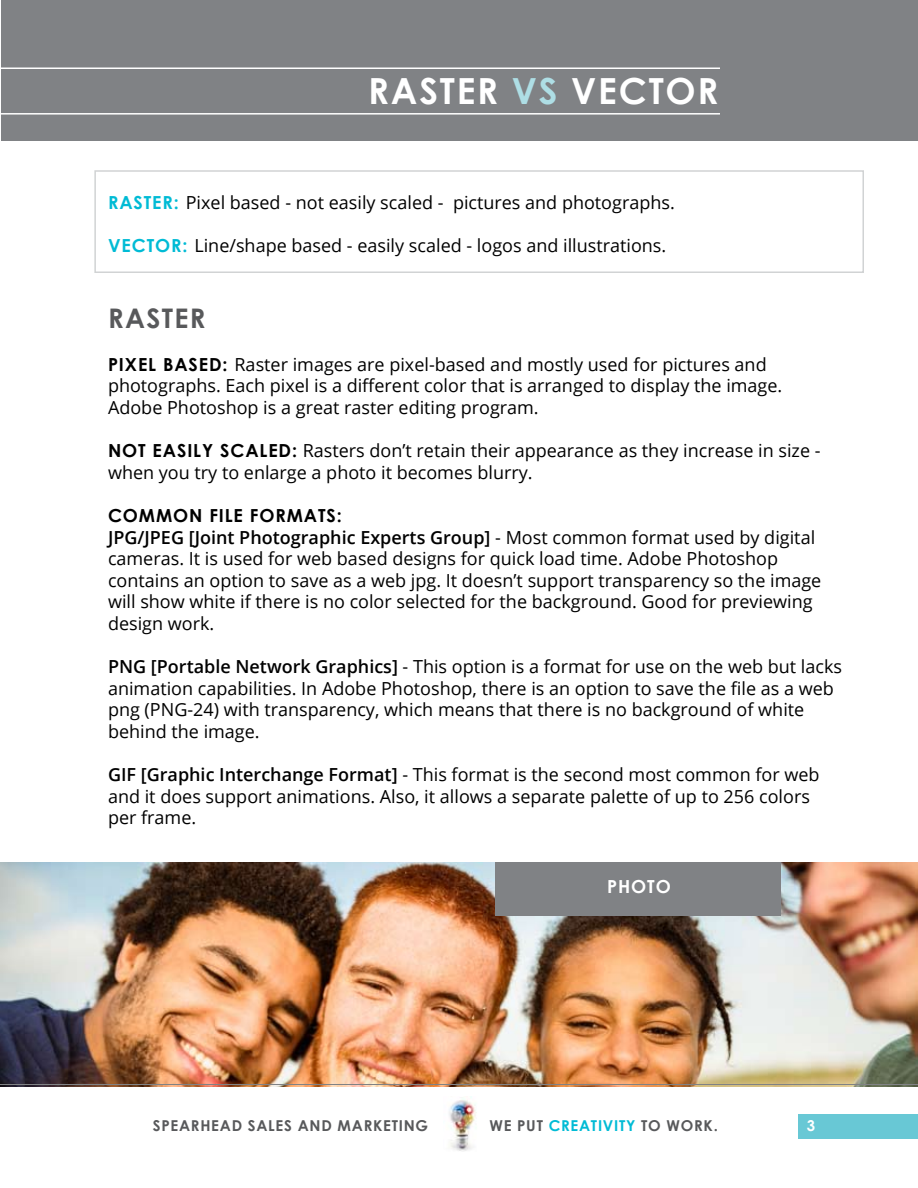
<style>
.page{position:relative;width:918px;height:1188px;background:#fff}
.page>*{position:absolute;margin:0;border:0;box-sizing:border-box;transform-origin:0 0}
.t1{font:700 36px "Century Gothic";letter-spacing:.05em;color:#fff}
.t2{font:700 27px "Century Gothic";letter-spacing:.05em;color:#58595b}
.t3{font:18px/21.6px "Open Sans";color:#000}
.t4{font:700 18px "Century Gothic";letter-spacing:.05em;color:#000}
.t5{font:700 18px "Century Gothic";letter-spacing:.05em;color:#fff}
.t6{font:700 15px "Century Gothic";letter-spacing:.05em;color:#58595b}
.t7{font:700 15px "Century Gothic";color:#fff}
.s1{color:#aedee5}
.s2{font-family:"Century Gothic";font-weight:700;color:#00bbd5}
.s3{font-family:"Century Gothic";font-weight:700}
.s4{font-weight:600}
.s5{color:#00bbd5}
</style>
<div class="page">
<img style="left:0;top:863px;width:918px;height:223px">
<img style="left:449px;top:1096px;width:28px;height:55px">
<div style="left:798px;top:1114px;width:120px;height:24px;background:#68c8d5"></div>
<hr style="left:0;top:1084px;width:918px;height:1px;background:#808285">
<div style="left:1px;top:0;width:917px;height:140px;background:#808285"></div>
<hr style="left:0;top:68px;width:720px;height:1px;background:#fff">
<hr style="left:0;top:113px;width:720px;height:2px;background:#fff">
<div style="left:94px;top:170px;width:770px;height:103px;border:2px solid #d1d3d4"></div>
<div style="left:495px;top:862px;width:286px;height:54px;background:#808285"></div>
<h1 class="t1" style="left:368px;top:63px;width:352px">RASTER <span class="s1">VS</span> VECTOR</h1>
<p class="t3" style="left:108px;top:191px;width:568px"><span class="s2">RASTER:</span> Pixel based - not easily scaled - pictures and photographs.</p>
<p class="t3" style="left:108px;top:234px;width:560px"><span class="s2">VECTOR:</span> Line/shape based - easily scaled - logos and illustrations.</p>
<h2 class="t2" style="left:108px;top:297px;width:99px">RASTER</h2>
<p class="t3" style="left:108px;top:353px;width:676px"><span class="s3">PIXEL BASED:</span> Raster images are pixel-based and mostly used for pictures and photographs. Each pixel is a different color that is arranged to display the image.<br>Adobe Photoshop is a great raster editing program.</p>
<p class="t3" style="left:108px;top:439px;width:714px"><span class="s3">NOT EASILY SCALED:</span> Rasters don’t retain their appearance as they increase in size - when you try to enlarge a photo it becomes blurry.</p>
<p class="t4" style="left:108px;top:502px;width:235px">COMMON FILE FORMATS:</p>
<p class="t3" style="left:108px;top:526px;width:715px"><span class="s4">JPG/JPEG [Joint Photographic Experts Group]</span> - Most common format used by digital cameras. It is used for web based designs for quick load time. Adobe Photoshop contains an option to save as a web jpg. It doesn’t support transparency so the image will show white if there is no color selected for the background. Good for previewing design work.</p>
<p class="t3" style="left:108px;top:655px;width:736px"><span class="s4">PNG [Portable Network Graphics]</span> - This option is a format for use on the web but lacks animation capabilities. In Adobe Photoshop, there is an option to save the file as a web png (PNG-24) with transparency, which means that there is no background of white behind the image.</p>
<p class="t3" style="left:108px;top:763px;width:713px"><span class="s4">GIF [Graphic Interchange Format]</span> - This format is the second most common for web and it does support animations. Also, it allows a separate palette of up to 256 colors per frame.</p>
<p class="t5" style="left:607px;top:873px;width:65px">PHOTO</p>
<p class="t6" style="left:153px;top:1114px;width:277px">SPEARHEAD SALES AND MARKETING</p>
<p class="t6" style="left:489px;top:1114px;width:230px">WE PUT <span class="s5">CREATIVITY</span> TO WORK.</p>
<p class="t7" style="left:807px;top:1114px;width:20px">32</p>
</div>
